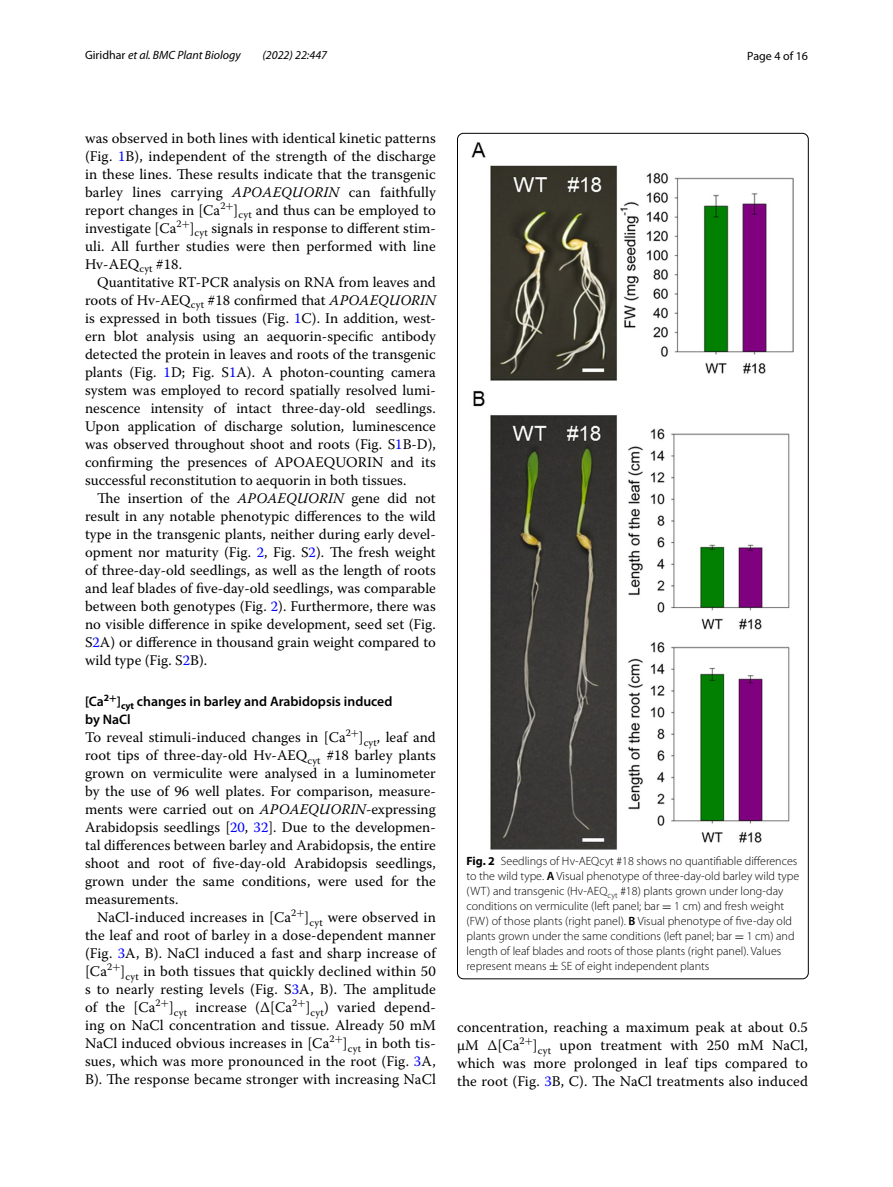
<style>
.page{position:relative;width:893px;height:1187px;background:#fff}
.page>*{position:absolute;margin:0;border:0;box-sizing:border-box;transform-origin:0 0}
.t1{font:14.7px/18px "Warnock Pro";letter-spacing:.005em;color:#000;text-align:justify}
.t2{font:600 13.8px/18px "Myriad Pro";color:#000}
.t3{font:300 12px/15px "Myriad Pro";color:#000}
.t4{font:italic 12px "Myriad Pro";color:#000}
.t5{font:12px "Myriad Pro";color:#000}
.s1{font-style:normal}
.s2{color:#00f}
.s3{font-style:italic}
.s4{font-weight:700}
.s5{font-weight:600}
.s6{font-family:"MTSY";font-weight:400}
</style>
<div class="page">
<img style="left:472px;top:142px;width:322px;height:707px">
<p class="t4" style="left:85px;top:48px;width:157px"><span class="s1">Giridhar</span> et al. BMC Plant Biology</p>
<p class="t4" style="left:262px;top:48px;width:66px">(2022) 22:447</p>
<p class="t5" style="left:747px;top:48px;width:62px">Page 4 of 16</p>
<p class="t1" style="left:85px;top:128px;width:352px">was observed in both lines with identical kinetic patterns (Fig. <span class="s2">1</span>B), independent of the strength of the discharge in these lines. These results indicate that the transgenic barley lines carrying <span class="s3">APOAEQUORIN</span> can faithfully report changes in [Ca<sup>2</sup><sup>+</sup>]<sub>cyt</sub> and thus can be employed to investigate [Ca<sup>2</sup><sup>+</sup>]<sub>cyt</sub> signals in response to different stim&shy;uli. All further studies were then performed with line Hv-AEQ<sub>cyt</sub> #18.</p>
<p class="t1" style="left:85px;top:272px;width:352px;text-indent:12px">Quantitative RT-PCR analysis on RNA from leaves and roots of Hv-AEQ<sub>cyt</sub> #18 confirmed that <span class="s3">APOAEQUORIN </span>is expressed in both tissues (Fig. <span class="s2">1</span>C). In addition, west&shy;ern blot analysis using an aequorin-specific antibody detected the protein in leaves and roots of the transgenic plants (Fig. <span class="s2">1</span>D; Fig. S<span class="s2">1</span>A). A photon-counting camera system was employed to record spatially resolved lumi&shy;nescence intensity of intact three-day-old seedlings.<br>Upon application of discharge solution, luminescence was observed throughout shoot and roots (Fig. S<span class="s2">1</span>B-D), confirming the presences of APOAEQUORIN and its successful reconstitution to aequorin in both tissues.</p>
<p class="t1" style="left:85px;top:488px;width:352px;text-indent:12px">The insertion of the <span class="s3">APOAEQUORIN</span> gene did not result in any notable phenotypic differences to the wild type in the transgenic plants, neither during early devel&shy;opment nor maturity (Fig. <span class="s2">2</span>, Fig. S<span class="s2">2</span>). The fresh weight of three-day-old seedlings, as well as the length of roots and leaf blades of five-day-old seedlings, was comparable between both genotypes (Fig. <span class="s2">2</span>). Furthermore, there was no visible difference in spike development, seed set (Fig.<br>S<span class="s2">2</span>A) or difference in thousand grain weight compared to wild type (Fig. S<span class="s2">2</span>B).</p>
<p class="t2" style="left:85px;top:692px;width:309px">[Ca<sup>2</sup><sup>+</sup>]<sub>cyt</sub> changes in barley and Arabidopsis induced by NaCl</p>
<p class="t1" style="left:85px;top:728px;width:352px">To reveal stimuli-induced changes in [Ca<sup>2</sup><sup>+</sup>]<sub>cyt</sub>, leaf and root tips of three-day-old Hv-AEQ<sub>cyt</sub> #18 barley plants grown on vermiculite were analysed in a luminometer by the use of 96 well plates. For comparison, measure&shy;ments were carried out on <span class="s3">APOAEQUORIN</span>-expressing Arabidopsis seedlings [<span class="s2">20</span>, <span class="s2">32</span>]. Due to the developmen&shy;tal differences between barley and Arabidopsis, the entire shoot and root of five-day-old Arabidopsis seedlings, grown under the same conditions, were used for the measurements.</p>
<p class="t1" style="left:85px;top:908px;width:352px;text-indent:12px">NaCl-induced increases in [Ca<sup>2</sup><sup>+</sup>]<sub>cyt</sub> were observed in the leaf and root of barley in a dose-dependent manner (Fig. <span class="s2">3</span>A, B). NaCl induced a fast and sharp increase of [Ca<sup>2</sup><sup>+</sup>]<sub>cyt</sub> in both tissues that quickly declined within 50 s to nearly resting levels (Fig. S<span class="s2">3</span>A, B). The amplitude of the [Ca<sup>2</sup><sup>+</sup>]<sub>cyt</sub> increase (Δ[Ca<sup>2</sup><sup>+</sup>]<sub>cyt</sub>) varied depend&shy;ing on NaCl concentration and tissue. Already 50 mM NaCl induced obvious increases in [Ca<sup>2</sup><sup>+</sup>]<sub>cyt</sub> in both tis&shy;sues, which was more pronounced in the root (Fig. <span class="s2">3</span>A, B). The response became stronger with increasing NaCl</p>
<p class="t3" style="left:466px;top:853px;width:334px"><span class="s4">Fig. 2</span> Seedlings of Hv-AEQcyt #18 shows no quantifiable differences to the wild type. <span class="s5">A</span> Visual phenotype of three-day-old barley wild type (WT) and transgenic (Hv-AEQ<sub>cyt</sub> #18) plants grown under long-day conditions on vermiculite (left panel; bar <span class="s6">=</span> 1 cm) and fresh weight (FW) of those plants (right panel). <span class="s5">B</span> Visual phenotype of five-day old plants grown under the same conditions (left panel; bar <span class="s6">=</span> 1 cm) and length of leaf blades and roots of those plants (right panel). Values represent means <span class="s6">±</span> SE of eight independent plants</p>
<p class="t1" style="left:457px;top:1017px;width:352px">concentration, reaching a maximum peak at about 0.5 μM Δ[Ca<sup>2</sup><sup>+</sup>]<sub>cyt</sub> upon treatment with 250 mM NaCl, which was more prolonged in leaf tips compared to the root (Fig. <span class="s2">3</span>B, C). The NaCl treatments also induced</p>
</div>
